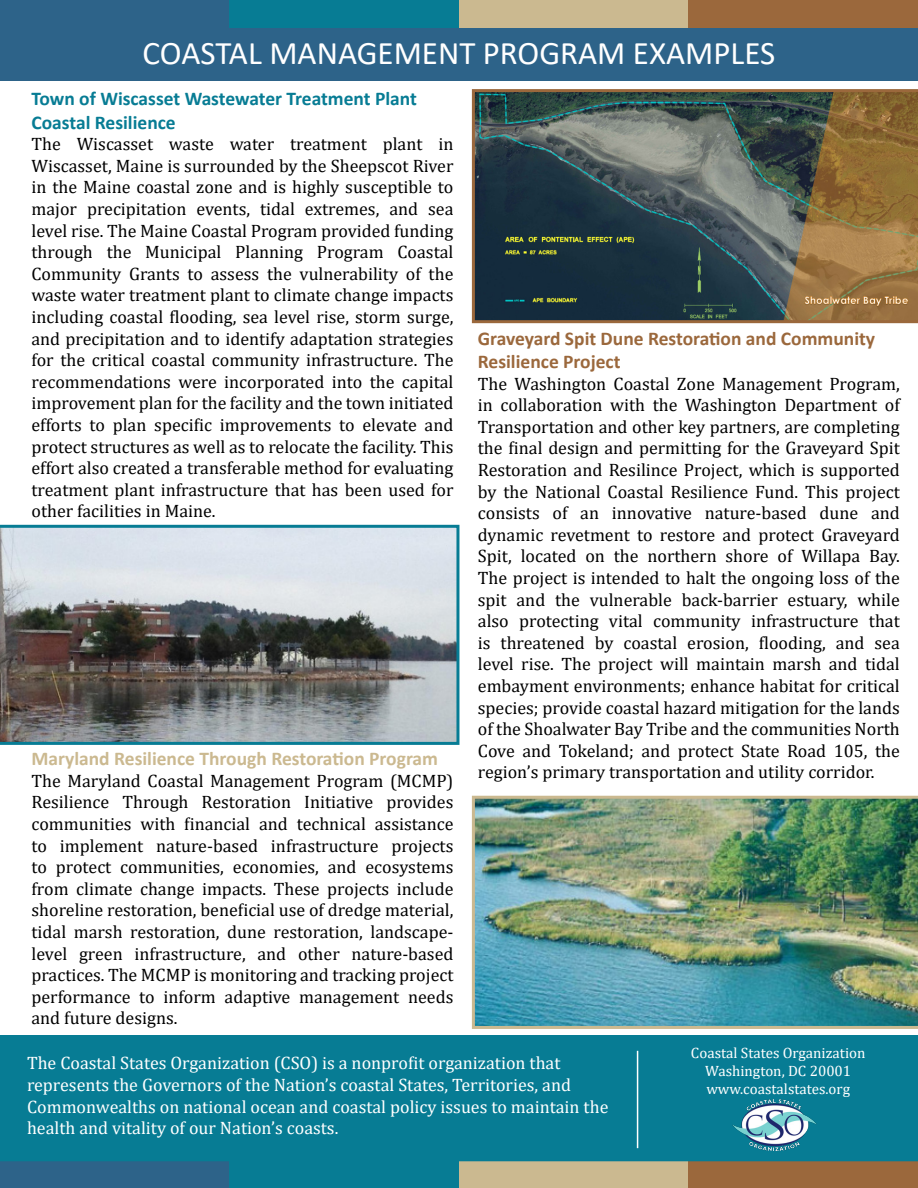
<style>
.page{position:relative;width:918px;height:1188px;background:#fff}
.page>*{position:absolute;margin:0;border:0;box-sizing:border-box;transform-origin:0 0}
.t1{font:33px "Calibri";color:#fff}
.t2{font:700 19.5px/23.4px "Calibri";color:#9b683c}
.t3{font:700 19.5px/23.4px "Calibri";color:#077c94}
.t4{font:700 19.5px "Calibri";color:#cbb990}
.t5{font:18px/21.6px "Cambria";color:#000;text-align:justify}
.t6{font:18px/21.6px "Cambria";color:#fff}
.t7{font:15px/18px "Cambria";color:#fff;text-align:center}
</style>
<div class="page">
<div style="left:0;top:1161px;width:230px;height:27px;background:#2d6389"></div>
<div style="left:230px;top:1161px;width:229px;height:27px;background:#077c94"></div>
<div style="left:459px;top:1161px;width:229px;height:27px;background:#cbb990"></div>
<div style="left:688px;top:1161px;width:230px;height:27px;background:#9b683c"></div>
<div style="left:0;top:0;width:230px;height:29px;background:#2d6389"></div>
<div style="left:230px;top:0;width:229px;height:29px;background:#077c94"></div>
<div style="left:459px;top:0;width:229px;height:29px;background:#cbb990"></div>
<div style="left:688px;top:0;width:230px;height:29px;background:#9b683c"></div>
<div style="left:0;top:1035px;width:918px;height:126px;background:#077c94"></div>
<hr style="left:637px;top:1051px;width:1px;height:97px;background:#fff">
<img style="left:733px;top:1099px;width:83px;height:52px">
<img style="left:472px;top:796px;width:446px;height:233px">
<svg style="left:0;top:525px;width:459px;height:220px;background:#909699"></svg>
<svg style="left:472px;top:89px;width:446px;height:234px;background:#55584d"></svg>
<div style="left:0;top:29px;width:918px;height:52px;background:#2d6389"></div>
<h1 class="t1" style="left:143px;top:30px;width:634px">COASTAL MANAGEMENT PROGRAM EXAMPLES</h1>
<p class="t3" style="left:32px;top:87px;width:387px">Town of Wiscasset Wastewater Treatment Plant<br>Coastal Resilience</p>
<p class="t5" style="left:32px;top:133px;width:423px">The Wiscasset waste water treatment plant in Wiscasset, Maine is surrounded by the Sheepscot River in the Maine coastal zone and is highly susceptible to major precipitation events, tidal extremes, and sea level rise. The Maine Coastal Program provided funding through the Municipal Planning Program Coastal Community Grants to assess the vulnerability of the waste water treatment plant to climate change impacts including coastal flooding, sea level rise, storm surge, and precipitation and to identify adaptation strategies for the critical coastal community infrastructure. The recommendations were incorporated into the capital improvement plan for the facility and the town initiated efforts to plan specific improvements to elevate and protect structures as well as to relocate the facility. This effort also created a transferable method for evaluating treatment plant infrastructure that has been used for other facilities in Maine.</p>
<p class="t4" style="left:32px;top:745px;width:408px">Maryland Resilience Through Restoration Program</p>
<p class="t5" style="left:32px;top:770px;width:424px">The Maryland Coastal Management Program (MCMP)<br>Resilience Through Restoration Initiative provides communities with financial and technical assistance to implement nature-based infrastructure projects to protect communities, economies, and ecosystems from climate change impacts. These projects include shoreline restoration, beneficial use of dredge material, tidal marsh restoration, dune restoration, landscape&shy;level green infrastructure, and other nature-based practices. The MCMP is monitoring and tracking project performance to inform adaptive management needs and future designs.</p>
<p class="t2" style="left:478px;top:326px;width:399px">Graveyard Spit Dune Restoration and Community<br>Resilience Project</p>
<p class="t5" style="left:478px;top:373px;width:424px">The Washington Coastal Zone Management Program, in collaboration with the Washington Department of Transportation and other key partners, are completing the final design and permitting for the Graveyard Spit Restoration and Resilince Project, which is supported by the National Coastal Resilience Fund. This project consists of an innovative nature-based dune and dynamic revetment to restore and protect Graveyard Spit, located on the northern shore of Willapa Bay.<br>The project is intended to halt the ongoing loss of the spit and the vulnerable back-barrier estuary, while also protecting vital community infrastructure that is threatened by coastal erosion, flooding, and sea level rise. The project will maintain marsh and tidal embayment environments; enhance habitat for critical species; provide coastal hazard mitigation for the lands of the Shoalwater Bay Tribe and the communities North Cove and Tokeland; and protect State Road 105, the region’s primary transportation and utility corridor.</p>
<p class="t6" style="left:27px;top:1052px;width:583px">The Coastal States Organization (CSO) is a nonprofit organization that represents the Governors of the Nation’s coastal States, Territories, and Commonwealths on national ocean and coastal policy issues to maintain the health and vitality of our Nation’s coasts.</p>
<p class="t7" style="left:691px;top:1044px;width:176px">Coastal States Organization<br>Washington, DC 20001 www.coastalstates.org</p>
</div>
